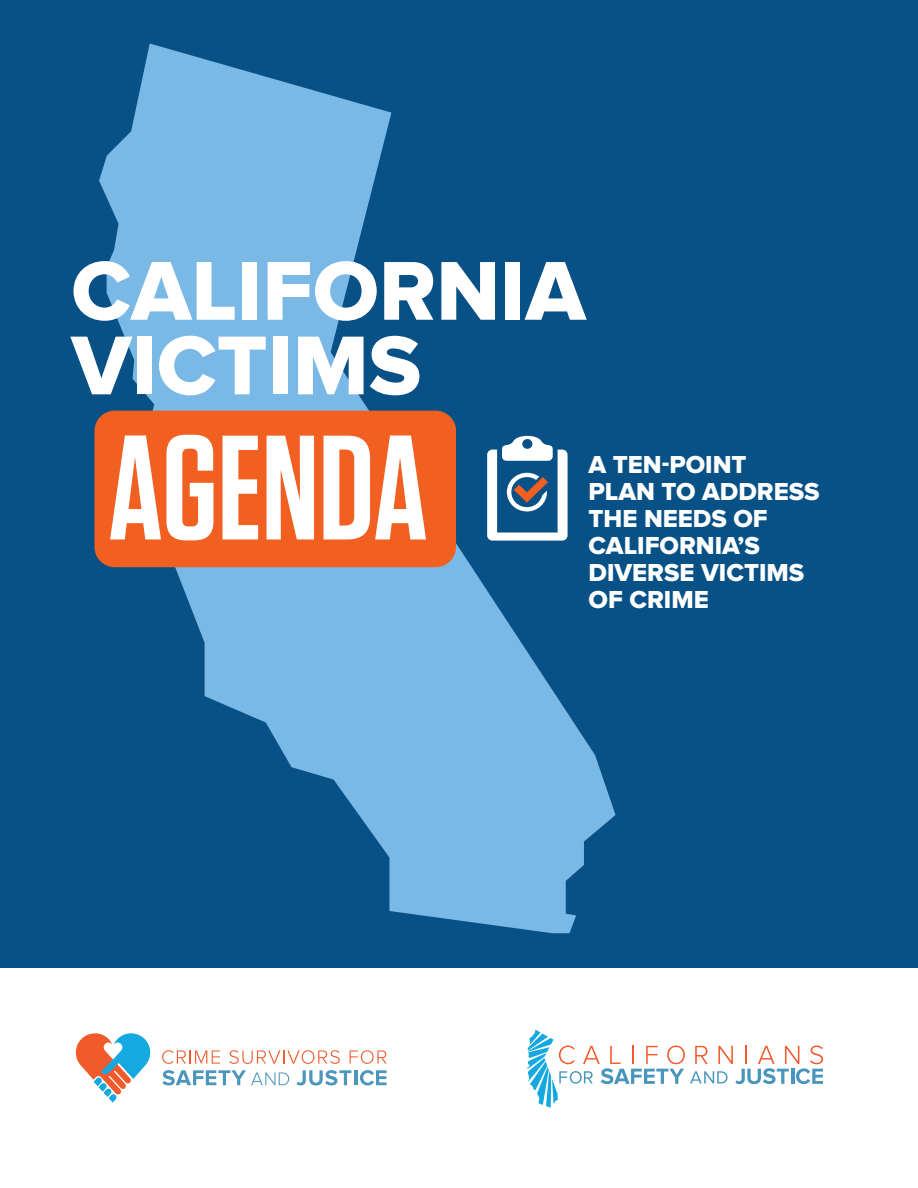
<style>
.page{position:relative;width:918px;height:1188px;background:#fff}
.page>*{position:absolute;margin:0;border:0;box-sizing:border-box;transform-origin:0 0}
.Headline{font:600 148.35px "Tungsten";color:#fff}
.Headline-2{font:86.55px/74.6px "Proxima Nova Extrabld";color:#fff}
.Headline-3{font:25.5px/27px "Proxima Nova Extrabld";color:#fff}
</style>
<div class="page">
<div style="left:0;top:0;width:918px;height:968px;background:#085186"></div>
<svg style="left:99px;top:44px;width:517px;height:889px"></svg>
<div style="left:94px;top:411px;width:362px;height:156px;background:#f26021;border-radius:20px"></div>
<svg style="left:487px;top:434px;width:81px;height:107px"></svg>
<svg style="left:76px;top:1033px;width:74px;height:70px"></svg>
<svg style="left:162px;top:1070px;width:127px;height:15px"></svg>
<svg style="left:297px;top:1070px;width:54px;height:15px"></svg>
<hr style="left:354px;top:1070px;width:3px;height:15px;background:#4b96bb">
<svg style="left:360px;top:1070px;width:27px;height:15px"></svg>
<svg style="left:162px;top:1050px;width:58px;height:14px"></svg>
<svg style="left:229px;top:1050px;width:111px;height:14px"></svg>
<svg style="left:350px;top:1050px;width:37px;height:14px"></svg>
<svg style="left:527px;top:1030px;width:296px;height:78px"></svg>
<p class="Headline-2" style="left:71px;top:256px;width:516px">CALIFORNIA<br>VICTIMS</p>
<p class="Headline" style="left:108px;top:410px;width:321px">AGENDA</p>
<p class="Headline-3" style="left:589px;top:452px;width:233px">A TEN-POINT<br>PLAN TO ADDRESS<br>THE NEEDS OF<br>CALIFORNIA’S<br>DIVERSE VICTIMS<br>OF CRIME</p>
</div>
